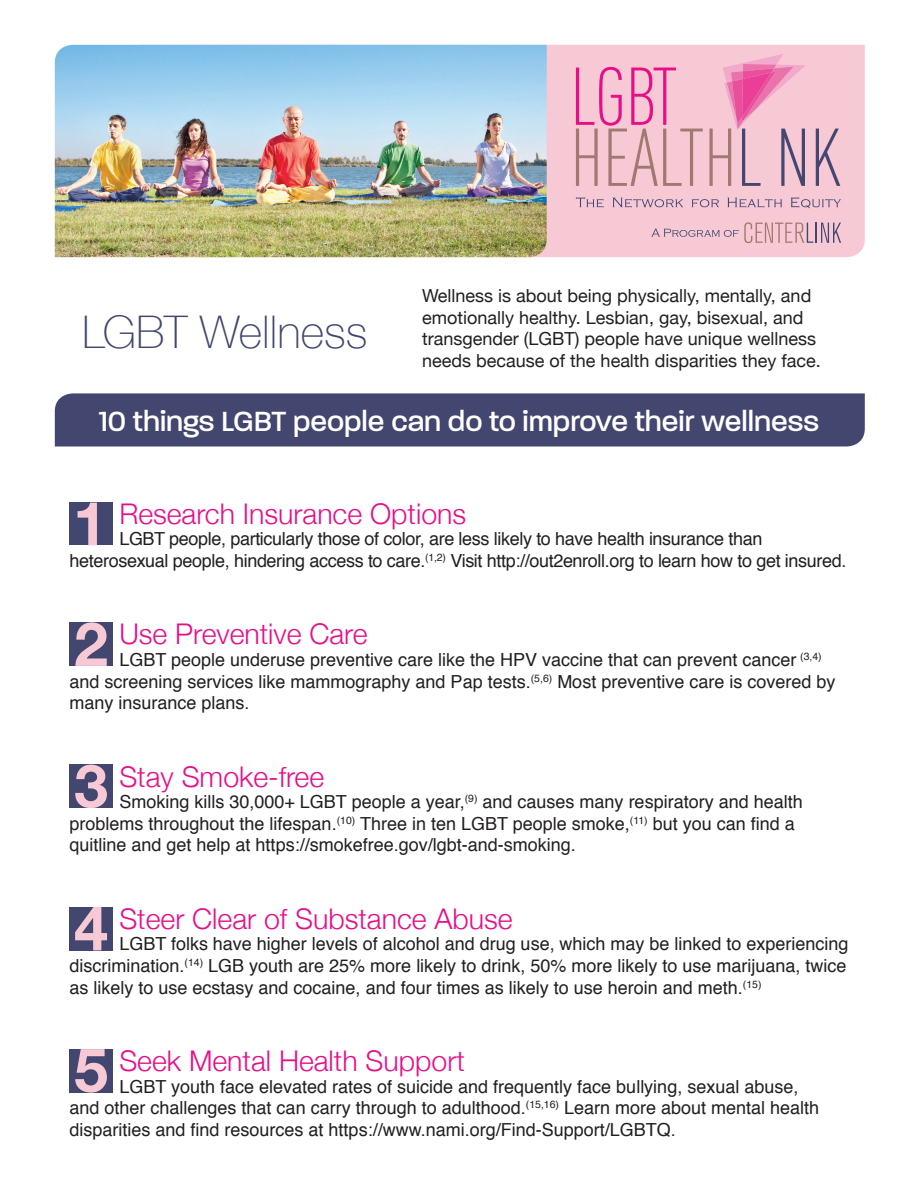
<style>
.page{position:relative;width:918px;height:1188px;background:#fff}
.page>*{position:absolute;margin:0;border:0;box-sizing:border-box;transform-origin:0 0}
.t1{font:100 45px "Helvetica Neue";color:#42476f}
.t2{font:500 30px "Paralucent";color:#fff}
.t3{font:300 28.5px "Helvetica Neue";color:#e80e88}
.t4{font:18px/21.6px "Helvetica";color:#231f20}
.t5{font:18px/21.6px "Helvetica Neue";color:#231f20}
.t6{font:18px/21.6px "Helvetica";letter-spacing:-.02em;color:#231f20}
</style>
<div class="page">
<div style="left:547px;top:45px;width:318px;height:212px;background:#f6c9d5"></div>
<svg style="left:576px;top:67px;width:127px;height:119px;background:#ebb0c3"></svg>
<svg style="left:816px;top:129px;width:24px;height:57px"></svg>
<svg style="left:709px;top:54px;width:97px;height:132px;background:#e6abc3"></svg>
<svg style="left:576px;top:197px;width:28px;height:11px"></svg>
<svg style="left:613px;top:198px;width:70px;height:10px"></svg>
<svg style="left:692px;top:199px;width:27px;height:8px"></svg>
<svg style="left:727px;top:198px;width:55px;height:10px"></svg>
<svg style="left:791px;top:197px;width:50px;height:11px"></svg>
<svg style="left:651px;top:222px;width:190px;height:21px;background:#ddb5c2"></svg>
<img style="left:55px;top:45px;width:492px;height:212px">
<div style="left:55px;top:393px;width:810px;height:54px;background:#43476f"></div>
<div style="left:70px;top:503px;width:43px;height:42px;background:#43476f"></div>
<svg style="left:78px;top:503px;width:19px;height:42px"></svg>
<div style="left:70px;top:622px;width:43px;height:44px;background:#43476f"></div>
<svg style="left:75px;top:622px;width:32px;height:44px"></svg>
<div style="left:70px;top:765px;width:43px;height:43px;background:#43476f"></div>
<svg style="left:75px;top:765px;width:32px;height:43px"></svg>
<div style="left:70px;top:907px;width:43px;height:43px;background:#43476f"></div>
<svg style="left:75px;top:907px;width:32px;height:43px"></svg>
<div style="left:70px;top:1049px;width:43px;height:44px;background:#43476f"></div>
<svg style="left:75px;top:1049px;width:32px;height:44px"></svg>
<p class="t5" style="left:422px;top:286px;width:400px">Wellness is about being physically, mentally, and emotionally healthy. Lesbian, gay, bisexual, and transgender (LGBT) people have unique wellness needs because of the health disparities they face.</p>
<p class="t2" style="left:99px;top:404px;width:722px">10 things LGBT people can do to improve their wellness</p>
<p class="t1" style="left:82px;top:298px;width:287px">LGBT Wellness</p>
<p class="t3" style="left:119px;top:491px;width:348px">Research Insurance Options</p>
<p class="t6" style="left:70px;top:529px;width:778px;text-indent:50px">LGBT people, particularly those of color, are less likely to have health insurance than heterosexual people, hindering access to care.<sup>(1,2)</sup> Visit http://out2enroll.org to learn how to get insured.</p>
<p class="t3" style="left:119px;top:611px;width:250px">Use Preventive Care</p>
<p class="t4" style="left:70px;top:649px;width:767px;text-indent:50px">LGBT people underuse preventive care like the HPV vaccine that can prevent cancer <sup>(3,4) </sup>and screening services like mammography and Pap tests.<sup>(5,6)</sup> Most preventive care is covered by many insurance plans.</p>
<p class="t3" style="left:119px;top:753px;width:206px">Stay Smoke-free</p>
<p class="t4" style="left:70px;top:792px;width:735px;text-indent:50px">Smoking kills 30,000+ LGBT people a year,<sup>(9)</sup> and causes many respiratory and health problems throughout the lifespan.<sup>(10)</sup> Three in ten LGBT people smoke,<sup>(11)</sup> but you can find a quitline and get help at https://smokefree.gov/lgbt-and-smoking.</p>
<p class="t3" style="left:119px;top:896px;width:395px">Steer Clear of Substance Abuse</p>
<p class="t4" style="left:70px;top:934px;width:780px;text-align:justify;text-indent:50px">LGBT folks have higher levels of alcohol and drug use, which may be linked to experiencing discrimination.<sup>(14)</sup> LGB youth are 25% more likely to drink, 50% more likely to use marijuana, twice as likely to use ecstasy and cocaine, and four times as likely to use heroin and meth.<sup>(15)</sup></p>
<p class="t3" style="left:119px;top:1038px;width:347px">Seek Mental Health Support</p>
<p class="t4" style="left:70px;top:1076px;width:751px;text-indent:50px">LGBT youth face elevated rates of suicide and frequently face bullying, sexual abuse, and other challenges that can carry through to adulthood.<sup>(15,16)</sup> Learn more about mental health disparities and find resources at https://www.nami.org/Find-Support/LGBTQ.</p>
</div>
